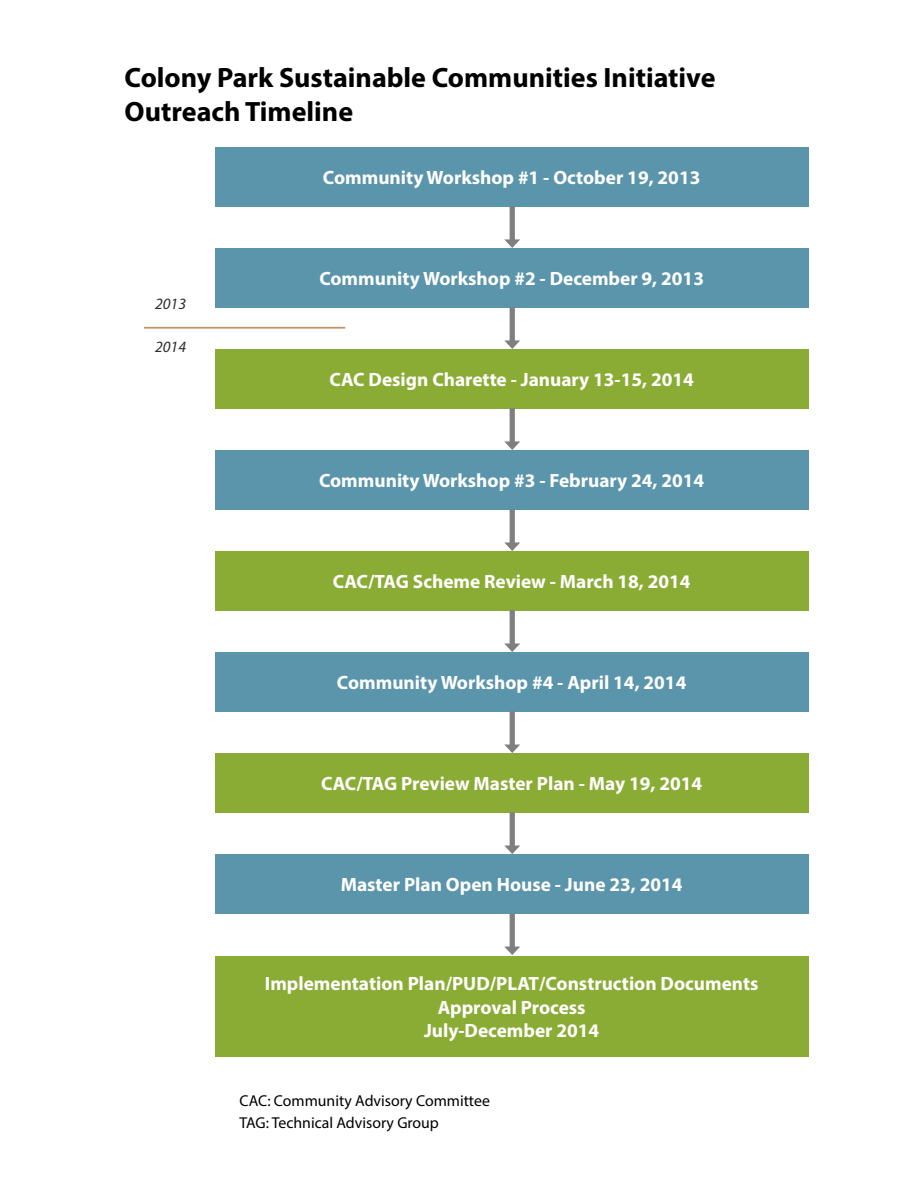
<style>
.page{position:relative;width:918px;height:1188px;background:#fff}
.page>*{position:absolute;margin:0;border:0;box-sizing:border-box;transform-origin:0 0}
.t1{font:700 28.05px/33.6px "Myriad Pro";color:#000}
.t2{font:700 19.35px/23.1px "Myriad Pro";color:#fff;text-align:center}
.t3{font:15.75px/21px "Myriad Pro";color:#000}
.t4{font:italic 15.75px "Myriad Pro";color:#2d2d2d}
</style>
<div class="page">
<div style="left:215px;top:148px;width:593px;height:59px;background:#5a95ac"></div>
<div style="left:215px;top:248px;width:593px;height:59px;background:#5a95ac"></div>
<div style="left:215px;top:450px;width:593px;height:59px;background:#5a95ac"></div>
<div style="left:215px;top:652px;width:593px;height:59px;background:#5a95ac"></div>
<div style="left:215px;top:854px;width:593px;height:59px;background:#5a95ac"></div>
<div style="left:510px;top:206px;width:5px;height:37px;background:#7e8080"></div>
<svg style="left:504px;top:239px;width:16px;height:9px"></svg>
<div style="left:215px;top:349px;width:593px;height:59px;background:#8aac34"></div>
<div style="left:215px;top:551px;width:593px;height:59px;background:#8aac34"></div>
<div style="left:215px;top:753px;width:593px;height:59px;background:#8aac34"></div>
<div style="left:215px;top:956px;width:593px;height:101px;background:#8aac34"></div>
<div style="left:510px;top:307px;width:5px;height:37px;background:#7e8080"></div>
<svg style="left:504px;top:340px;width:16px;height:9px"></svg>
<div style="left:510px;top:408px;width:5px;height:37px;background:#7e8080"></div>
<svg style="left:504px;top:441px;width:16px;height:9px"></svg>
<div style="left:510px;top:509px;width:5px;height:37px;background:#7e8080"></div>
<svg style="left:504px;top:542px;width:16px;height:9px"></svg>
<div style="left:510px;top:610px;width:5px;height:37px;background:#7e8080"></div>
<svg style="left:504px;top:643px;width:16px;height:9px"></svg>
<div style="left:510px;top:711px;width:5px;height:37px;background:#7e8080"></div>
<svg style="left:505px;top:745px;width:15px;height:8px"></svg>
<div style="left:510px;top:812px;width:5px;height:37px;background:#7e8080"></div>
<svg style="left:505px;top:846px;width:15px;height:8px"></svg>
<div style="left:510px;top:913px;width:5px;height:37px;background:#7e8080"></div>
<svg style="left:505px;top:947px;width:15px;height:8px"></svg>
<hr style="left:144px;top:327px;width:201px;height:2px;background:#c59060">
<h1 class="t1" style="left:125px;top:60px;width:592px">Colony Park Sustainable Communities Initiative<br>Outreach Timeline</h1>
<p class="t2" style="left:323px;top:166px;width:379px">Community Workshop #1 - October 19, 2013</p>
<p class="t4" style="left:155px;top:294px;width:33px">2013</p>
<p class="t4" style="left:155px;top:337px;width:33px">2014</p>
<p class="t2" style="left:319px;top:266px;width:386px">Community Workshop #2 - December 9, 2013</p>
<p class="t2" style="left:329px;top:367px;width:366px">CAC Design Charette - January 13-15, 2014</p>
<p class="t2" style="left:319px;top:468px;width:387px">Community Workshop #3 - February 24, 2014</p>
<p class="t2" style="left:333px;top:569px;width:359px">CAC/TAG Scheme Review - March 18, 2014</p>
<p class="t2" style="left:337px;top:670px;width:351px">Community Workshop #4 - April 14, 2014</p>
<p class="t2" style="left:321px;top:771px;width:383px">CAC/TAG Preview Master Plan - May 19, 2014</p>
<p class="t2" style="left:341px;top:872px;width:343px">Master Plan Open House - June 23, 2014</p>
<p class="t2" style="left:265px;top:972px;width:495px">Implementation Plan/PUD/PLAT/Construction Documents<br>Approval Process<br>July-December 2014</p>
<p class="t3" style="left:240px;top:1090px;width:252px">CAC: Community Advisory Committee<br>TAG: Technical Advisory Group</p>
</div>
